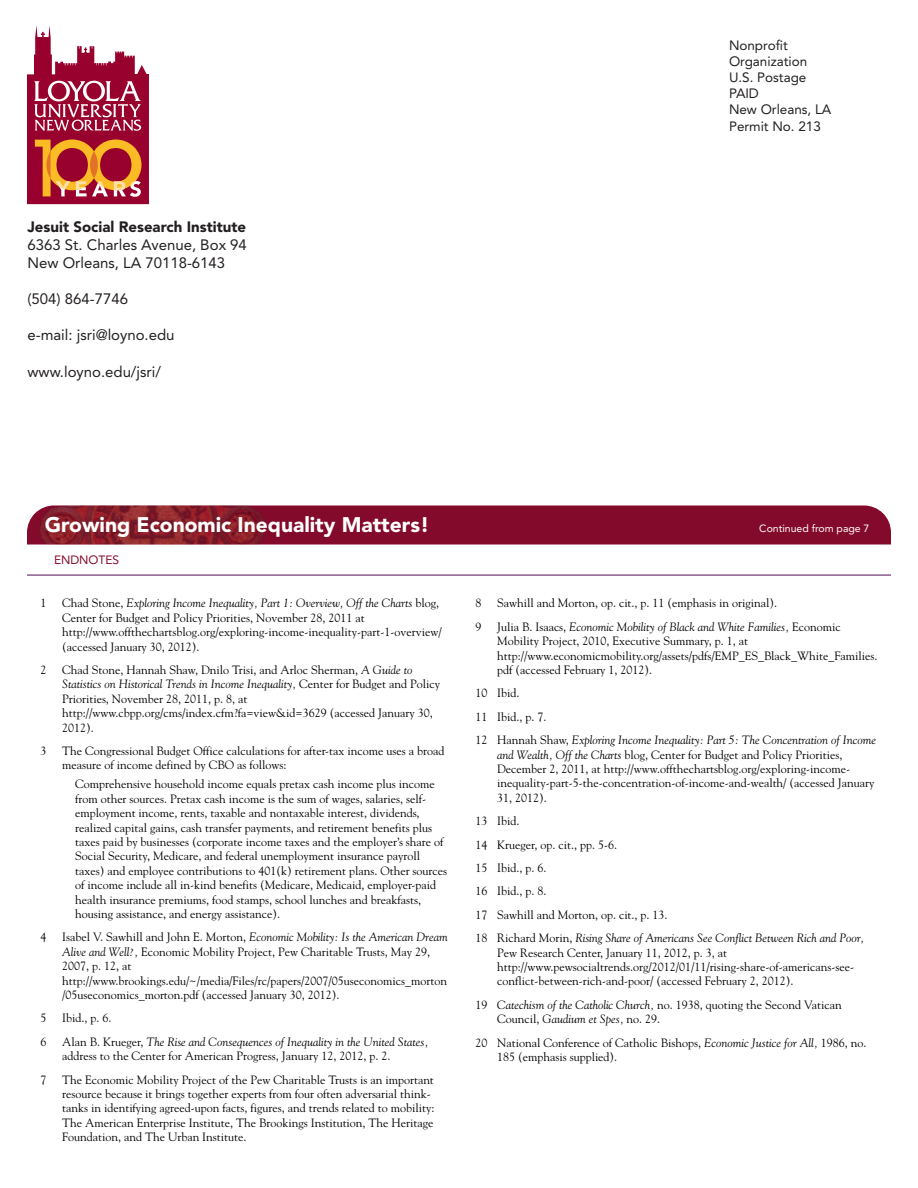
<style>
.page{position:relative;width:918px;height:1188px;background:#fff}
.page>*{position:absolute;margin:0;border:0;box-sizing:border-box;transform-origin:0 0}
.t1{font:900 21px "Avenir";color:#fff}
.t2{font:15px/18px "Avenir";color:#231f20}
.t3{font:900 15px "Avenir";color:#231f20}
.t4{font:13.5px/16.2px "Avenir";color:#231f20}
.t5{font:12px/14.4px "Goudy";color:#000}
.t6{font:italic 12px/23.4px "Goudy";color:#000}
.t7{font:12px "Avenir";color:#830a2b}
.t8{font:10.5px "Avenir";color:#fff}
.s1{font-style:italic}
.s2{font-style:normal}
</style>
<div class="page">
<svg style="left:27px;top:506px;width:864px;height:38px;background:#830d2b"></svg>
<img style="left:27px;top:506px;width:267px;height:26px">
<hr style="left:27px;top:575px;width:864px;height:1px;background:#4e0b55">
<svg style="left:27px;top:25px;width:122px;height:179px"></svg>
<p class="t3" style="left:27px;top:220px;width:220px">Jesuit Social Research Institute</p>
<p class="t2" style="left:27px;top:237px;width:221px">6363 St. Charles Avenue, Box 94<br>New Orleans, LA 70118-6143</p>
<p class="t2" style="left:27px;top:291px;width:102px">(504) 864-7746</p>
<p class="t2" style="left:27px;top:327px;width:149px">e-mail: jsri@loyno.edu</p>
<p class="t2" style="left:27px;top:364px;width:135px">www.loyno.edu/jsri/</p>
<p class="t4" style="left:729px;top:38px;width:104px">Nonprofit<br>Organization<br>U.S. Postage<br>PAID<br>New Orleans, LA<br>Permit No. 213</p>
<h1 class="t1" style="left:45px;top:516px;width:386px">Growing Economic Inequality Matters!</h1>
<p class="t8" style="left:759px;top:524px;width:112px">Continued from page 7</p>
<p class="t7" style="left:54px;top:555px;width:67px">ENDNOTES</p>
<p class="t5" style="left:40px;top:596px;width:7px">1</p>
<p class="t5" style="left:62px;top:596px;width:381px">Chad Stone, <span class="s1">Exploring Income Inequality, Part 1: Overview, Off the Charts</span> blog, Center for Budget and Policy Priorities, November 28, 2011 at http://www.offthechartsblog.org/exploring-income-inequality-part-1-overview/ (accessed January 30, 2012).</p>
<p class="t5" style="left:40px;top:663px;width:7px">2</p>
<p class="t5" style="left:62px;top:663px;width:380px">Chad Stone, Hannah Shaw, Dnilo Trisi, and Arloc Sherman, <span class="s1">A Guide to Statistics on Historical Trends in Income Inequality,</span> Center for Budget and Policy Priorities, November 28, 2011, p. 8, at http://www.cbpp.org/cms/index.cfm?fa=view&amp;id=3629 (accessed January 30, 2012).</p>
<p class="t5" style="left:40px;top:744px;width:7px">3</p>
<p class="t5" style="left:62px;top:744px;width:384px">The Congressional Budget Office calculations for after-tax income uses a broad measure of income defined by CBO as follows:</p>
<p class="t5" style="left:75px;top:777px;width:374px">Comprehensive household income equals pretax cash income plus income from other sources. Pretax cash income is the sum of wages, salaries, self&shy;employment income, rents, taxable and nontaxable interest, dividends, realized capital gains, cash transfer payments, and retirement benefits plus taxes paid by businesses (corporate income taxes and the employer’s share of Social Security, Medicare, and federal unemployment insurance payroll taxes) and employee contributions to 401(k) retirement plans. Other sources of income include all in-kind benefits (Medicare, Medicaid, employer-paid health insurance premiums, food stamps, school lunches and breakfasts, housing assistance, and energy assistance).</p>
<p class="t5" style="left:40px;top:930px;width:7px">4</p>
<p class="t5" style="left:62px;top:930px;width:387px">Isabel V. Sawhill and John E. Morton, <span class="s1">Economic Mobility: Is the American Dream Alive and Well?,</span> Economic Mobility Project, Pew Charitable Trusts, May 29, 2007, p. 12, at http://www.brookings.edu/~/media/Files/rc/papers/2007/05useconomics_morton /05useconomics_morton.pdf (accessed January 30, 2012).</p>
<p class="t5" style="left:40px;top:1011px;width:7px">5</p>
<p class="t5" style="left:62px;top:1011px;width:51px">Ibid., p. 6.</p>
<p class="t5" style="left:40px;top:1034px;width:7px">6</p>
<p class="t5" style="left:62px;top:1034px;width:368px">Alan B. Krueger, <span class="s1">The Rise and Consequences of Inequality in the United States, </span>address to the Center for American Progress, January 12, 2012, p. 2.</p>
<p class="t5" style="left:40px;top:1072px;width:7px">7</p>
<p class="t5" style="left:62px;top:1072px;width:374px">The Economic Mobility Project of the Pew Charitable Trusts is an important resource because it brings together experts from four often adversarial think&shy;tanks in identifying agreed-upon facts, figures, and trends related to mobility:<br>The American Enterprise Institute, The Brookings Institution, The Heritage Foundation, and The Urban Institute.</p>
<p class="t5" style="left:476px;top:596px;width:7px">8</p>
<p class="t5" style="left:497px;top:596px;width:282px">Sawhill and Morton, op. cit., p. 11 (emphasis in original).</p>
<p class="t5" style="left:476px;top:619px;width:7px">9</p>
<p class="t5" style="left:497px;top:619px;width:382px">Julia B. Isaacs, <span class="s1">Economic Mobility of Black and White Families,</span> Economic Mobility Project, 2010, Executive Summary, p. 1, at http://www.economicmobility.org/assets/pdfs/EMP_ES_Black_White_Families. pdf (accessed February 1, 2012).</p>
<p class="t6" style="left:476px;top:682px;width:402px"><span class="s2">10 Ibid.<br>11 Ibid., p. 7.<br>12 Hannah Shaw,</span> Exploring Income Inequality: Part 5: The Concentration of Income</p>
<p class="t5" style="left:497px;top:747px;width:379px"><span class="s1">and Wealth, Off the Charts</span> blog, Center for Budget and Policy Priorities, December 2, 2011, at http://www.offthechartsblog.org/exploring-income&shy;inequality-part-5-the-concentration-of-income-and-wealth/ (accessed January 31, 2012).</p>
<p class="t5" style="left:476px;top:809px;width:390px;line-height:23.4px">13 Ibid.<br>14 Krueger, op. cit., pp. 5-6.<br>15 Ibid., p. 6.<br>16 Ibid., p. 8.<br>17 Sawhill and Morton, op. cit., p. 13.<br>18 Richard Morin, <span class="s1">Rising Share of Americans See Conflict Between Rich and Poor,</span></p>
<p class="t5" style="left:497px;top:945px;width:358px">Pew Research Center, January 11, 2012, p. 3, at http://www.pewsocialtrends.org/2012/01/11/rising-share-of-americans-see&shy;conflict-between-rich-and-poor/ (accessed February 2, 2012).</p>
<p class="t5" style="left:497px;top:997px;width:346px;text-indent:-22px">19 <span class="s1">Catechism of the Catholic Church,</span> no. 1938, quoting the Second Vatican<br>Council, <span class="s1">Gaudium et Spes,</span> no. 29.</p>
<p class="t5" style="left:497px;top:1035px;width:371px;text-indent:-22px">20 National Conference of Catholic Bishops, <span class="s1">Economic Justice for All,</span> 1986, no.<br>185 (emphasis supplied).</p>
</div>
